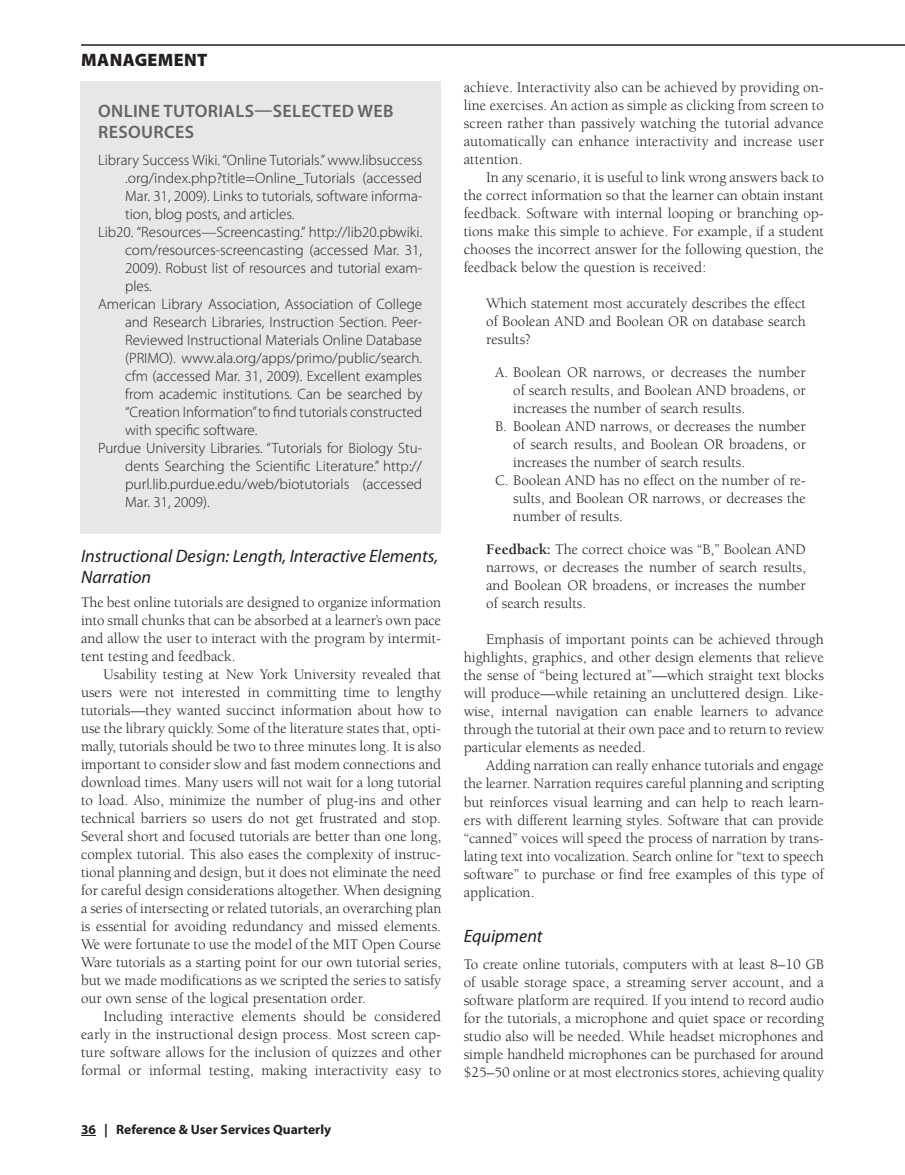
<style>
.page{position:relative;width:905px;height:1175px;background:#fff}
.page>*{position:absolute;margin:0;border:0;box-sizing:border-box;transform-origin:0 0}
.t1{font:italic 18px/21px "Myriad Pro";color:#231f20}
.t2{font:600 18px "Myriad Pro";letter-spacing:.02em;color:#636466}
.t3{font:900 18px "Myriad Pro";color:#231f20}
.t4{font:15px/18px "Berkeley";color:#231f20;text-align:justify}
.t5{font:300 15px "Myriad Pro";color:#231f20}
.t6{font:700 13.5px "Myriad Pro";color:#231f20}
.s1{font-weight:700}
</style>
<div class="page">
<hr style="left:81px;top:44px;width:823px;height:2px;background:#231f20">
<svg style="left:81px;top:1135px;width:15px;height:1px"></svg>
<div style="left:80px;top:81px;width:360px;height:452px;background:#e6e7e8"></div>
<p class="t3" style="left:81px;top:47px;width:30px">mANA</p>
<p class="t3" style="left:135px;top:47px;width:26px">GEMENT</p>
<p class="t2" style="left:98px;top:100px;width:86px">ONLINE TUTORIALS</p>
<p class="t2" style="left:254px;top:100px;width:39px">—SELECTE</p>
<p class="t2" style="left:342px;top:100px;width:53px">D WE B</p>
<p class="t2" style="left:98px;top:121px;width:23px">RESOURCES</p>
<p class="t5" style="left:98px;top:151px;width:325px">Library Success Wiki. “Online Tutorials.” www.libsuccess</p>
<p class="t5" style="left:125px;top:169px;width:299px">.org/index.php?title=Online_Tutorials (accessed</p>
<p class="t5" style="left:125px;top:187px;width:299px">Mar. 31, 2009). Links to tutorials, software informa-</p>
<p class="t5" style="left:125px;top:205px;width:171px">tion, blog posts, and articles.</p>
<p class="t5" style="left:98px;top:223px;width:326px">Lib20. “Resources—Screencasting.” http://lib20.pbwiki.</p>
<p class="t5" style="left:125px;top:241px;width:299px">com/resources-screencasting (accessed Mar. 31,</p>
<p class="t5" style="left:125px;top:259px;width:299px">2009). Robust list of resources and tutorial exam-</p>
<p class="t5" style="left:125px;top:277px;width:28px">ples.</p>
<p class="t5" style="left:98px;top:295px;width:325px">American Library Association, Association of College</p>
<p class="t5" style="left:125px;top:313px;width:299px">and Research Libraries, Instruction Section. Peer-</p>
<p class="t5" style="left:125px;top:331px;width:298px">Reviewed Instructional Materials Online Database</p>
<p class="t5" style="left:125px;top:349px;width:299px">(PRIMO). www.ala.org/apps/primo/public/search.</p>
<p class="t5" style="left:125px;top:367px;width:298px">cfm (accessed Mar. 31, 2009). Excellent examples</p>
<p class="t5" style="left:125px;top:385px;width:299px">from academic institutions. Can be searched by</p>
<p class="t5" style="left:125px;top:403px;width:298px">“Creation Information” to find tutorials constructed</p>
<p class="t5" style="left:125px;top:421px;width:134px">with specific software.</p>
<p class="t5" style="left:98px;top:439px;width:325px">Purdue University Libraries. “Tutorials for Biology Stu-</p>
<p class="t5" style="left:125px;top:457px;width:299px">dents Searching the Scientific Literature.” http://</p>
<p class="t5" style="left:125px;top:475px;width:299px">purl.lib.purdue.edu/web/biotutorials (accessed</p>
<p class="t5" style="left:125px;top:493px;width:86px">Mar. 31, 2009).</p>
<p class="t1" style="left:81px;top:545px;width:358px">Instructional Design: Length, Interactive Elements,<br>Narration</p>
<p class="t4" style="left:81px;top:594px;width:362px">The best online tutorials are designed to organize information into small chunks that can be absorbed at a learner’s own pace and allow the user to interact with the program by intermit&shy;tent testing and feedback.</p>
<p class="t4" style="left:81px;top:666px;width:362px;text-indent:22px">Usability testing at New York University revealed that users were not interested in committing time to lengthy tutorials—they wanted succinct information about how to use the library quickly. Some of the literature states that, opti&shy;mally, tutorials should be two to three minutes long. It is also important to consider slow and fast modem connections and download times. Many users will not wait for a long tutorial to load. Also, minimize the number of plug-ins and other technical barriers so users do not get frustrated and stop.<br>Several short and focused tutorials are better than one long, complex tutorial. This also eases the complexity of instruc&shy;tional planning and design, but it does not eliminate the need for careful design considerations altogether. When designing a series of intersecting or related tutorials, an overarching plan is essential for avoiding redundancy and missed elements.<br>We were fortunate to use the model of the MIT Open Course Ware tutorials as a starting point for our own tutorial series, but we made modifications as we scripted the series to satisfy our own sense of the logical presentation order.</p>
<p class="t4" style="left:81px;top:1008px;width:362px;text-indent:22px">Including interactive elements should be considered early in the instructional design process. Most screen cap&shy;ture software allows for the inclusion of quizzes and other formal or informal testing, making interactivity easy to</p>
<p class="t6" style="left:81px;top:1120px;width:251px">36 | Reference &amp; User Services Quarterly</p>
<p class="t4" style="left:464px;top:79px;width:362px">achieve. Interactivity also can be achieved by providing on&shy;line exercises. An action as simple as clicking from screen to screen rather than passively watching the tutorial advance automatically can enhance interactivity and increase user attention.</p>
<p class="t4" style="left:464px;top:169px;width:362px;text-indent:22px">In any scenario, it is useful to link wrong answers back to the correct information so that the learner can obtain instant feedback. Software with internal looping or branching op&shy;tions make this simple to achieve. For example, if a student chooses the incorrect answer for the following question, the feedback below the question is received:</p>
<p class="t4" style="left:486px;top:295px;width:321px">Which statement most accurately describes the effect of Boolean AND and Boolean OR on database search results?</p>
<p class="t4" style="left:495px;top:364px;width:312px">A. Boolean OR narrows, or decreases the number</p>
<p class="t4" style="left:513px;top:382px;width:294px">of search results, and Boolean AND broadens, or</p>
<p class="t4" style="left:513px;top:400px;width:233px">increases the number of search results.</p>
<p class="t4" style="left:495px;top:418px;width:312px">B. Boolean AND narrows, or decreases the number</p>
<p class="t4" style="left:513px;top:436px;width:294px">of search results, and Boolean OR broadens, or</p>
<p class="t4" style="left:513px;top:454px;width:233px">increases the number of search results.</p>
<p class="t4" style="left:495px;top:472px;width:312px">C. Boolean AND has no effect on the number of re-</p>
<p class="t4" style="left:513px;top:490px;width:294px">sults, and Boolean OR narrows, or decreases the</p>
<p class="t4" style="left:513px;top:508px;width:111px">number of results.</p>
<p class="t4" style="left:486px;top:541px;width:321px"><span class="s1">Feedback:</span> The correct choice was “B,” Boolean AND narrows, or decreases the number of search results, and Boolean OR broadens, or increases the number of search results.</p>
<p class="t4" style="left:464px;top:631px;width:362px;text-indent:22px">Emphasis of important points can be achieved through highlights, graphics, and other design elements that relieve the sense of “being lectured at”—which straight text blocks will produce—while retaining an uncluttered design. Like&shy;wise, internal navigation can enable learners to advance through the tutorial at their own pace and to return to review particular elements as needed.</p>
<p class="t4" style="left:464px;top:757px;width:362px;text-indent:22px">Adding narration can really enhance tutorials and engage the learner. Narration requires careful planning and scripting but reinforces visual learning and can help to reach learn&shy;ers with different learning styles. Software that can provide “canned” voices will speed the process of narration by trans&shy;lating text into vocalization. Search online for “text to speech software” to purchase or find free examples of this type of application.</p>
<p class="t1" style="left:464px;top:924px;width:80px">Equipment</p>
<p class="t4" style="left:464px;top:955px;width:362px">To create online tutorials, computers with at least 8–10 GB of usable storage space, a streaming server account, and a software platform are required. If you intend to record audio for the tutorials, a microphone and quiet space or recording studio also will be needed. While headset microphones and simple handheld microphones can be purchased for around $25–50 online or at most electronics stores, achieving quality</p>
</div>
